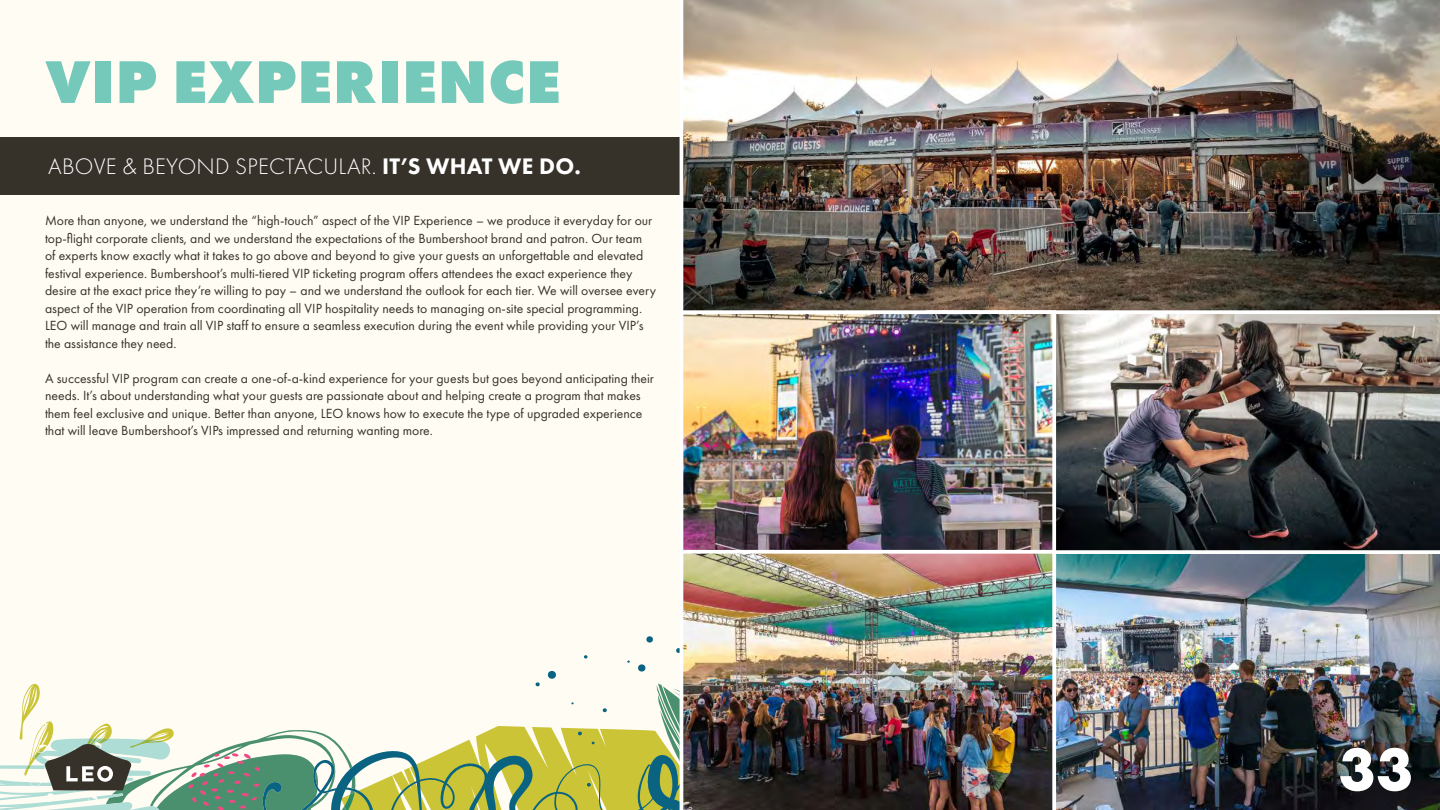
<style>
.page{position:relative;width:1440px;height:810px;background:#fffcf3}
.page>*{position:absolute;margin:0;border:0;box-sizing:border-box;transform-origin:0 0}
.t1{font:800 62.5px "Futura PT";letter-spacing:.01em;color:#74c9ba}
.t2{font:700 62.5px "Futura PT";color:#fff}
.t3{font:300 23.38px "Futura PT";letter-spacing:.01em;color:#fff}
.t4{font:13.75px/17.5px "Futura PT";color:#36322a}
.s1{font-weight:800}
</style>
<div class="page">
<div style="left:0;top:138px;width:762px;height:57px;background:#36322a"></div>
<img style="left:680px;top:0;width:760px;height:310px">
<img style="left:1056px;top:554px;width:384px;height:256px">
<img style="left:1056px;top:310px;width:384px;height:244px">
<img style="left:685px;top:315px;width:366px;height:235px">
<div style="left:680px;top:310px;width:376px;height:255px;border:4px solid #fff"></div>
<img style="left:680px;top:550px;width:376px;height:260px">
<img style="left:0;top:579px;width:851px;height:231px">
<div style="left:101px;top:769px;width:8px;height:9px;background:#36322a;border-radius:50%"></div>
<h1 class="t1" style="left:45px;top:42px;width:517px">VIP EXPERIENCE</h1>
<h2 class="t3" style="left:48px;top:153px;width:534px">ABOVE &amp; BEYOND SPECTACULAR. <span class="s1">IT’S WHAT WE DO.</span></h2>
<p class="t4" style="left:45px;top:212px;width:613px">More than anyone, we understand the “high-touch” aspect of the VIP Experience – we produce it everyday for our top-flight corporate clients, and we understand the expectations of the Bumbershoot brand and patron. Our team of experts know exactly what it takes to go above and beyond to give your guests an unforgettable and elevated festival experience. Bumbershoot’s multi-tiered VIP ticketing program offers attendees the exact experience they desire at the exact price they’re willing to pay – and we understand the outlook for each tier. We will oversee every aspect of the VIP operation from coordinating all VIP hospitality needs to managing on-site special programming.<br>LEO will manage and train all VIP staff to ensure a seamless execution during the event while providing your VIP’s the assistance they need.</p>
<p class="t4" style="left:45px;top:369px;width:611px">A successful VIP program can create a one-of-a-kind experience for your guests but goes beyond anticipating their needs. It’s about understanding what your guests are passionate about and helping create a program that makes them feel exclusive and unique. Better than anyone, LEO knows how to execute the type of upgraded experience that will leave Bumbershoot’s VIPs impressed and returning wanting more.</p>
<h1 class="t2" style="left:1338px;top:729px;width:76px">33</h1>
</div>
